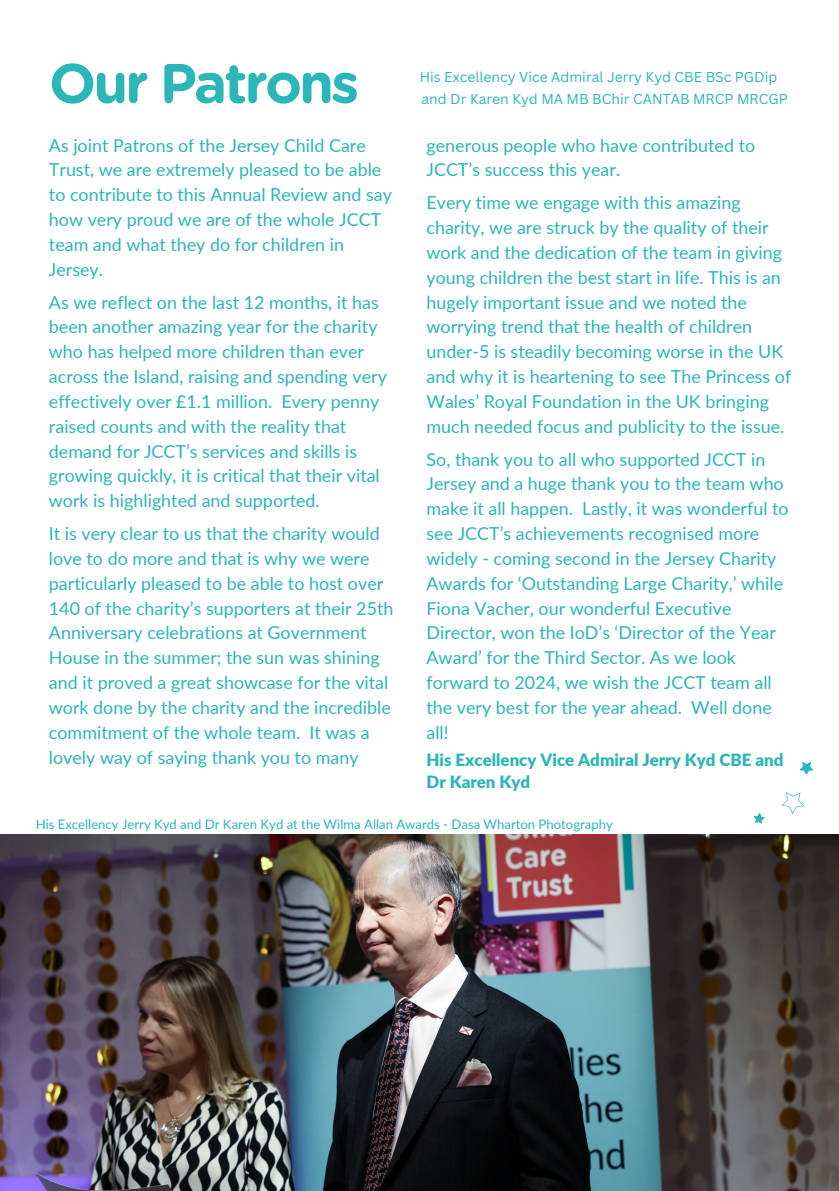
<style>
.page{position:relative;width:839px;height:1191px;background:#fff}
.page>*{position:absolute;margin:0;border:0;box-sizing:border-box;transform-origin:0 0}
.t1{font:700 55.6px "Gotham Rounded";letter-spacing:-.05em;color:#2bb6b7}
.t2{font:17.8px/24.8px "Lato";color:#2bb6b7}
.t3{font:900 16.8px/22.6px "Lato";color:#2bb6b7}
.t4{font:14px "Canva Sans";color:#2bb6b7}
.t5{font:13.2px "Lato";color:#2bb6b7}
</style>
<div class="page">
<img style="left:0;top:834px;width:838px;height:357px">
<svg style="left:799px;top:762px;width:14px;height:13px"></svg>
<svg style="left:753px;top:813px;width:12px;height:11px"></svg>
<svg style="left:781px;top:792px;width:24px;height:22px"></svg>
<h1 class="t1" style="left:49px;top:58px;width:311px">Our Patrons</h1>
<p class="t2" style="left:49px;top:132px;width:344px">As joint Patrons of the Jersey Child Care Trust, we are extremely pleased to be able to contribute to this Annual Review and say how very proud we are of the whole JCCT team and what they do for children in Jersey.</p>
<p class="t2" style="left:49px;top:289px;width:339px">As we reflect on the last 12 months, it has been another amazing year for the charity who has helped more children than ever across the Island, raising and spending very effectively over £1.1 million. Every penny raised counts and with the reality that demand for JCCT’s services and skills is growing quickly, it is critical that their vital work is highlighted and supported.</p>
<h3 class="t2" style="left:49px;top:521px;width:346px">It is very clear to us that the charity would love to do more and that is why we were particularly pleased to be able to host over 140 of the charity’s supporters at their 25th Anniversary celebrations at Government House in the summer; the sun was shining and it proved a great showcase for the vital work done by the charity and the incredible commitment of the whole team. It was a lovely way of saying thank you to many</h3>
<h3 class="t4" style="left:420px;top:67px;width:359px">His Excellency Vice Admiral Jerry Kyd CBE BSc PGDip</h3>
<h2 class="t4" style="left:421px;top:89px;width:368px">and Dr Karen Kyd MA MB BChir CANTAB MRCP MRCGP</h2>
<h3 class="t2" style="left:426px;top:132px;width:330px">generous people who have contributed to<br>JCCT’s success this year.</h3>
<h3 class="t2" style="left:426px;top:190px;width:366px">Every time we engage with this amazing charity, we are struck by the quality of their work and the dedication of the team in giving young children the best start in life. This is an hugely important issue and we noted the worrying trend that the health of children under-5 is steadily becoming worse in the UK and why it is heartening to see The Princess of Wales’ Royal Foundation in the UK bringing much needed focus and publicity to the issue.</h3>
<h3 class="t2" style="left:426px;top:446px;width:363px">So, thank you to all who supported JCCT in Jersey and a huge thank you to the team who make it all happen. Lastly, it was wonderful to see JCCT’s achievements recognised more widely - coming second in the Jersey Charity Awards for ‘Outstanding Large Charity,’ while Fiona Vacher, our wonderful Executive Director, won the IoD’s ‘Director of the Year Award’ for the Third Sector. As we look forward to 2024, we wish the JCCT team all the very best for the year ahead. Well done all!</h3>
<h3 class="t3" style="left:426px;top:748px;width:358px">His Excellency Vice Admiral Jerry Kyd CBE and<br>Dr Karen Kyd</h3>
<p class="t5" style="left:36px;top:816px;width:578px">His Excellency Jerry Kyd and Dr Karen Kyd at the Wilma Allan Awards - Dasa Wharton Photography</p>
</div>
